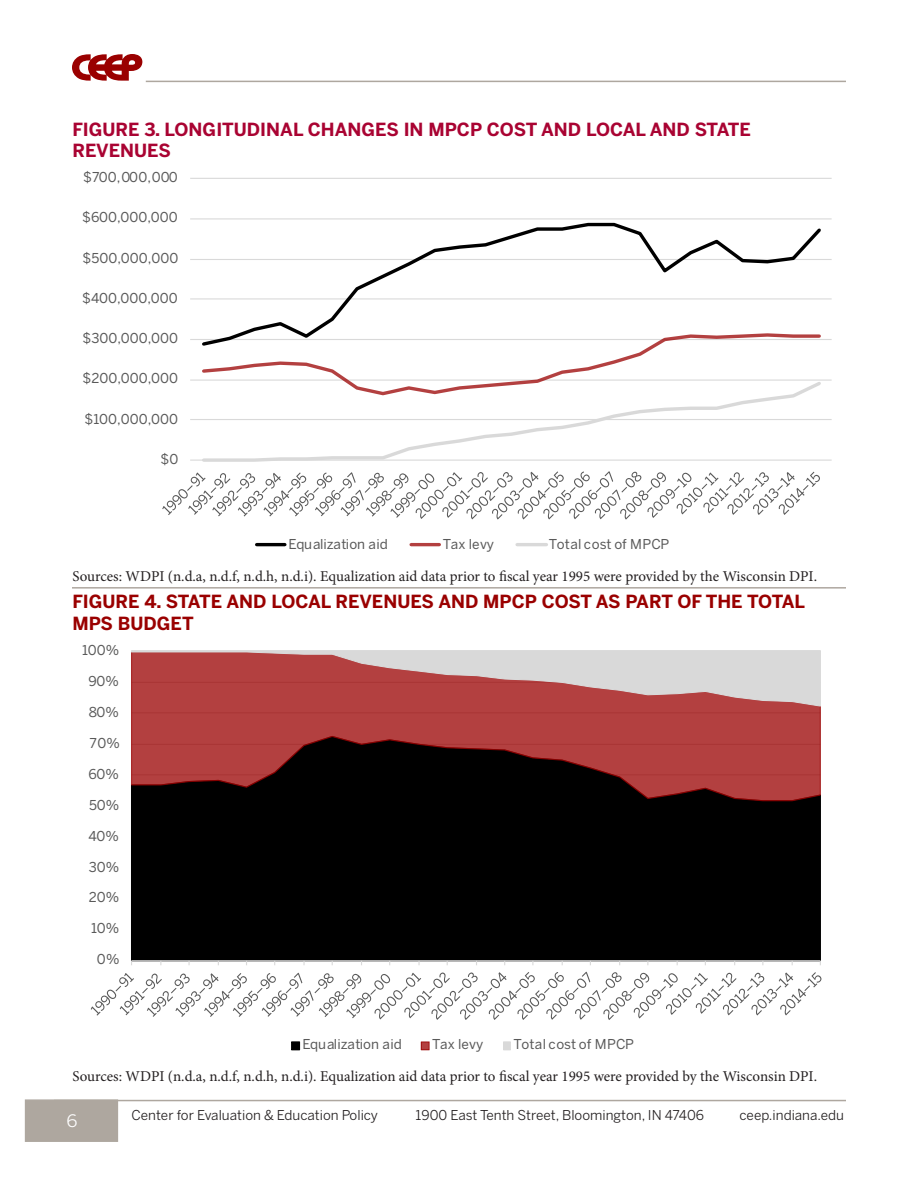
<style>
.page{position:relative;width:918px;height:1188px;background:#fff}
.page>*{position:absolute;margin:0;border:0;box-sizing:border-box;transform-origin:0 0}
.t1{font:700 18px/21.6px "Benton Sans";color:#9a0000}
.t2{font:700 18px/21.6px "Benton Sans";color:#a90332}
.t3{font:16.95px "Benton Sans";color:#fff;scale:1.07 1}
.t4{font:15px "Minion Pro";color:#231f20}
.t5{font:13.5px "Benton Sans";color:#595959}
.t6{font:13.5px "Benton Sans";color:#231f20}
.t7{font:13.5px "Benton Sans";letter-spacing:-.02em;color:#595959}
</style>
<div class="page">
<hr style="left:54px;top:1100px;width:792px;height:1px;background:#aea79f">
<div style="left:25px;top:1099px;width:93px;height:43px;background:#aea79f;border:1px solid #aea79f"></div>
<svg style="left:72px;top:54px;width:70px;height:27px"></svg>
<hr style="left:146px;top:81px;width:700px;height:1px;background:#aea79f">
<hr style="left:72px;top:587px;width:774px;height:2px;background:#aea79f">
<hr style="left:190px;top:419px;width:642px;height:1px;background:#d9d9d9">
<hr style="left:190px;top:380px;width:642px;height:1px;background:#d9d9d9">
<hr style="left:190px;top:339px;width:642px;height:1px;background:#d9d9d9">
<hr style="left:190px;top:298px;width:642px;height:1px;background:#d9d9d9">
<hr style="left:190px;top:259px;width:642px;height:1px;background:#d9d9d9">
<hr style="left:190px;top:218px;width:642px;height:1px;background:#d9d9d9">
<hr style="left:190px;top:178px;width:642px;height:1px;background:#d9d9d9">
<hr style="left:190px;top:460px;width:642px;height:1px;background:#d9d9d9">
<svg style="left:200px;top:222px;width:624px;height:109px"></svg>
<svg style="left:202px;top:331px;width:619px;height:48px"></svg>
<svg style="left:200px;top:379px;width:624px;height:83px"></svg>
<svg style="left:162px;top:471px;width:658px;height:49px"></svg>
<hr style="left:257px;top:543px;width:28px;height:3px;background:#000">
<hr style="left:411px;top:543px;width:28px;height:3px;background:#b34040">
<hr style="left:517px;top:543px;width:29px;height:3px;background:#d9d9d9">
<div style="left:131px;top:802px;width:690px;height:159px;background:#000"></div>
<svg style="left:131px;top:707px;width:690px;height:95px;background:#782a2a"></svg>
<svg style="left:131px;top:650px;width:690px;height:57px;background:#c38383"></svg>
<hr style="left:132px;top:960px;width:688px;height:1px;background:#d9d9d9">
<svg style="left:91px;top:971px;width:731px;height:49px"></svg>
<div style="left:292px;top:1042px;width:8px;height:8px;background:#000"></div>
<div style="left:291px;top:1041px;width:9px;height:9px;border:1px solid #000"></div>
<div style="left:421px;top:1042px;width:8px;height:8px;background:#b34040"></div>
<div style="left:421px;top:1041px;width:9px;height:9px;border:1px solid #9a0000"></div>
<div style="left:504px;top:1042px;width:6px;height:8px;background:#d9d9d9"></div>
<div style="left:503px;top:1041px;width:8px;height:9px;border:1px solid #d9d9d9"></div>
<p class="t2" style="left:72px;top:119px;width:680px">FIGURE 3. LONGITUDINAL CHANGES IN MPCP COST AND LOCAL AND STATE<br>REVENUES</p>
<p class="t7" style="left:83px;top:169px;width:96px">$700,000,000</p>
<p class="t5" style="left:82px;top:209px;width:97px">$600,000,000</p>
<p class="t5" style="left:83px;top:250px;width:97px">$500,000,000</p>
<p class="t5" style="left:82px;top:290px;width:97px">$400,000,000</p>
<p class="t5" style="left:82px;top:330px;width:97px">$300,000,000</p>
<p class="t5" style="left:82px;top:370px;width:97px">$200,000,000</p>
<p class="t5" style="left:85px;top:411px;width:95px">$100,000,000</p>
<p class="t5" style="left:160px;top:451px;width:19px">$0</p>
<p class="t5" style="left:288px;top:536px;width:101px">Equalization aid</p>
<p class="t5" style="left:443px;top:536px;width:53px">Tax levy</p>
<p class="t5" style="left:549px;top:536px;width:122px">Total cost of MPCP</p>
<p class="t4" style="left:72px;top:566px;width:746px">Sources: WDPI (n.d.a, n.d.f, n.d.h, n.d.i). Equalization aid data prior to fiscal year 1995 were provided by the Wisconsin DPI.</p>
<p class="t1" style="left:72px;top:591px;width:734px">FIGURE 4. STATE AND LOCAL REVENUES AND MPCP COST AS PART OF THE TOTAL<br>MPS BUDGET</p>
<p class="t5" style="left:82px;top:642px;width:39px">100%</p>
<p class="t5" style="left:89px;top:673px;width:32px">90%</p>
<p class="t5" style="left:89px;top:704px;width:32px">80%</p>
<p class="t5" style="left:90px;top:735px;width:32px">70%</p>
<p class="t5" style="left:89px;top:766px;width:32px">60%</p>
<p class="t5" style="left:89px;top:797px;width:32px">50%</p>
<p class="t5" style="left:89px;top:827px;width:32px">40%</p>
<p class="t5" style="left:89px;top:858px;width:32px">30%</p>
<p class="t5" style="left:89px;top:889px;width:32px">20%</p>
<p class="t5" style="left:91px;top:920px;width:30px">10%</p>
<p class="t5" style="left:97px;top:951px;width:24px">0%</p>
<p class="t5" style="left:302px;top:1036px;width:101px">Equalization aid</p>
<p class="t5" style="left:432px;top:1036px;width:53px">Tax levy</p>
<p class="t5" style="left:514px;top:1036px;width:122px">Total cost of MPCP</p>
<p class="t4" style="left:72px;top:1066px;width:746px">Sources: WDPI (n.d.a, n.d.f, n.d.h, n.d.i). Equalization aid data prior to fiscal year 1995 were provided by the Wisconsin DPI.</p>
<p class="t3" style="left:66px;top:1111px;width:12px">6</p>
<p class="t6" style="left:132px;top:1107px;width:248px">Center for Evaluation &amp; Education Policy</p>
<p class="t6" style="left:416px;top:1107px;width:290px">1900 East Tenth Street, Bloomington, IN 47406</p>
<p class="t6" style="left:740px;top:1107px;width:106px">ceep.indiana.edu</p>
</div>
